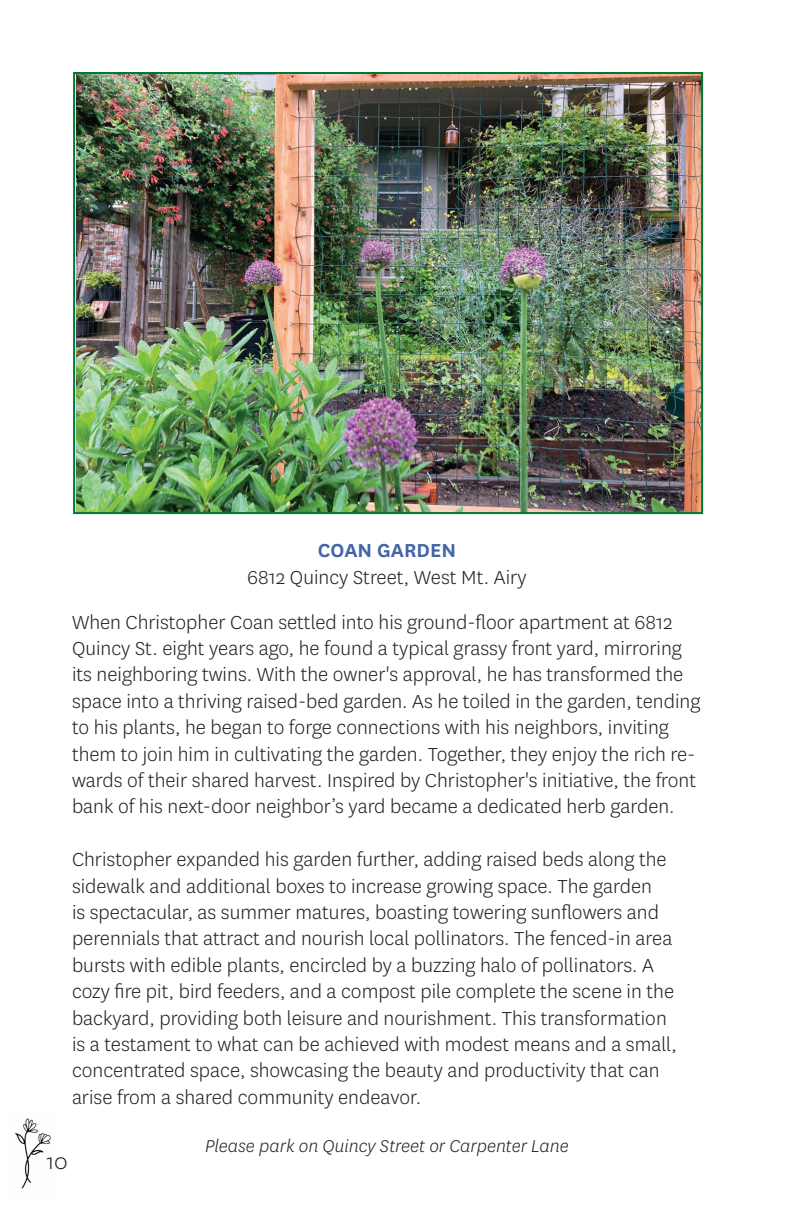
<style>
.page{position:relative;width:792px;height:1224px;background:#fff}
.page>*{position:absolute;margin:0;border:0;box-sizing:border-box;transform-origin:0 0}
.t1{font:300 24px "National";color:#231f20}
.t2{font:300 22px/26.4px "National";color:#231f20}
.t3{font:600 22px "National";color:#4364a6}
.t4{font:italic 300 20px "National";color:#231f20}
</style>
<div class="page">
<img style="left:14px;top:1118px;width:37px;height:71px">
<img style="left:76px;top:75px;width:624px;height:436px">
<div style="left:73px;top:72px;width:630px;height:442px;border:2px solid #007836"></div>
<p class="t3" style="left:318px;top:536px;width:140px">COAN GARDEN</p>
<p class="t2" style="left:247px;top:563px;width:281px">6812 Quincy Street, West Mt. Airy</p>
<p class="t2" style="left:72px;top:608px;width:630px">When Christopher Coan settled into his ground-floor apartment at 6812<br>Quincy St. eight years ago, he found a typical grassy front yard, mirroring its neighboring twins. With the owner's approval, he has transformed the space into a thriving raised-bed garden. As he toiled in the garden, tending to his plants, he began to forge connections with his neighbors, inviting them to join him in cultivating the garden. Together, they enjoy the rich re&shy;wards of their shared harvest. Inspired by Christopher's initiative, the front bank of his next-door neighbor’s yard became a dedicated herb garden.</p>
<p class="t2" style="left:72px;top:846px;width:606px">Christopher expanded his garden further, adding raised beds along the sidewalk and additional boxes to increase growing space. The garden<br>is spectacular, as summer matures, boasting towering sunflowers and perennials that attract and nourish local pollinators. The fenced-in area bursts with edible plants, encircled by a buzzing halo of pollinators. A cozy fire pit, bird feeders, and a compost pile complete the scene in the backyard, providing both leisure and nourishment. This transformation is a testament to what can be achieved with modest means and a small, concentrated space, showcasing the beauty and productivity that can arise from a shared community endeavor.</p>
<p class="t4" style="left:205px;top:1134px;width:365px">Please park on Quincy Street or Carpenter Lane</p>
<p class="t1" style="left:47px;top:1147px;width:23px">10</p>
</div>
